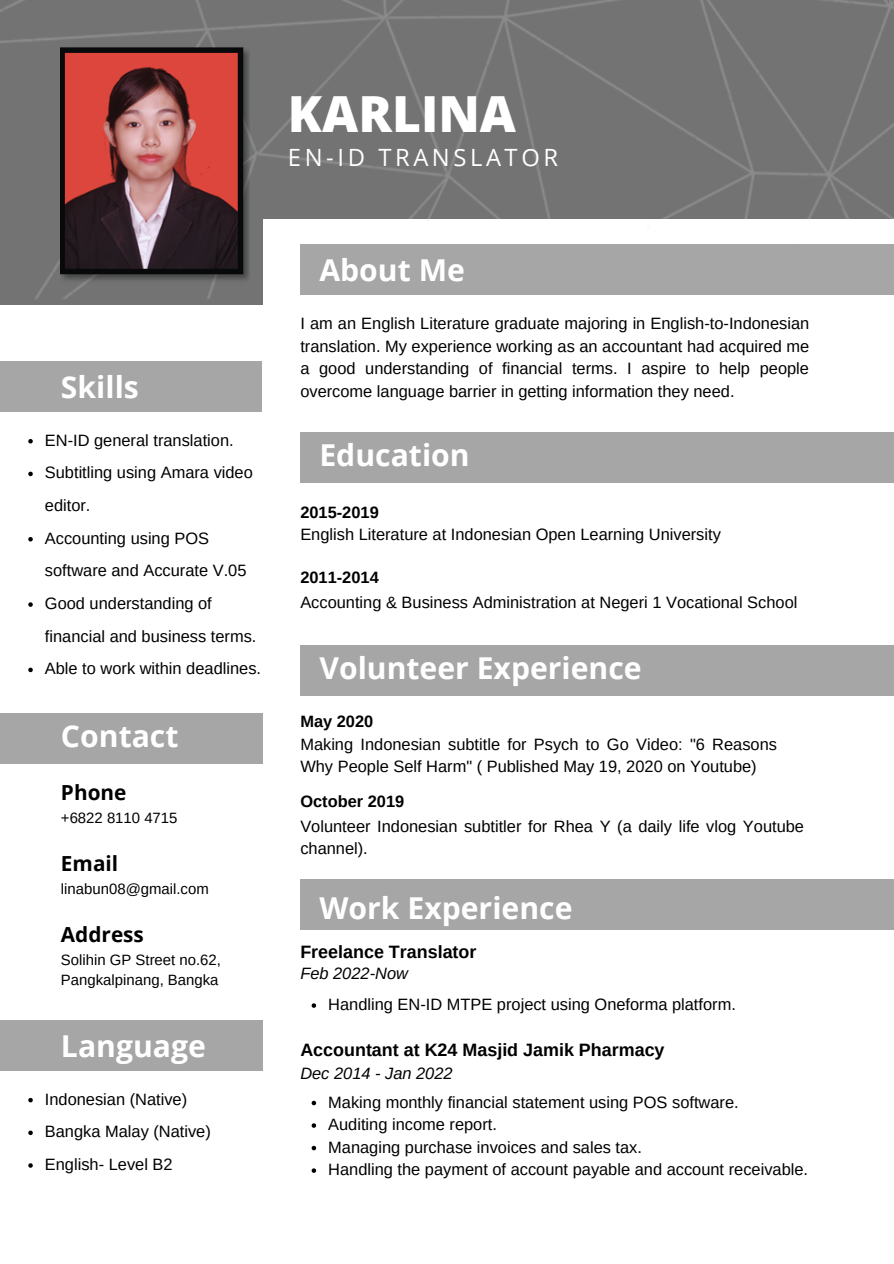
<style>
.page{position:relative;width:894px;height:1264px;background:#fff}
.page>*{position:absolute;margin:0;border:0;box-sizing:border-box;transform-origin:0 0}
.t1{font:800 49.8px "Open Sans";color:#fff}
.t2{font:700 30.15px "Open Sans";color:#fff}
.t3{font:23.7px "Open Sans";letter-spacing:.15em;color:#fff}
.t4{font:700 20.7px "Open Sans";color:#000}
.t5{font:700 17.85px "Arimo";color:#000}
.t6{font:16.35px/32.7px "Arimo";color:#000}
.t7{font:700 16.35px "Arimo";color:#000}
.t8{font:italic 16.35px "Arimo";color:#000}
.t9{font:14.85px/20.2px "Arimo";color:#000}
</style>
<div class="page">
<img style="left:0;top:0;width:893px;height:305px">
<img style="left:61px;top:42px;width:188px;height:245px">
<svg style="left:28px;top:1097px;width:5px;height:5px"></svg>
<svg style="left:28px;top:1130px;width:5px;height:5px"></svg>
<svg style="left:28px;top:1163px;width:5px;height:4px"></svg>
<div style="left:0;top:361px;width:261px;height:50px;background:#a6a6a6"></div>
<div style="left:300px;top:244px;width:593px;height:50px;background:#a6a6a6"></div>
<div style="left:300px;top:432px;width:593px;height:50px;background:#a6a6a6"></div>
<div style="left:300px;top:879px;width:593px;height:50px;background:#a6a6a6"></div>
<div style="left:0;top:713px;width:262px;height:50px;background:#a6a6a6"></div>
<div style="left:0;top:1019px;width:262px;height:51px;background:#a6a6a6"></div>
<svg style="left:28px;top:439px;width:5px;height:4px"></svg>
<svg style="left:28px;top:471px;width:5px;height:5px"></svg>
<svg style="left:28px;top:537px;width:5px;height:4px"></svg>
<svg style="left:28px;top:602px;width:5px;height:5px"></svg>
<svg style="left:28px;top:667px;width:5px;height:5px"></svg>
<svg style="left:311px;top:1003px;width:5px;height:4px"></svg>
<svg style="left:311px;top:1100px;width:5px;height:5px"></svg>
<svg style="left:311px;top:1123px;width:5px;height:4px"></svg>
<svg style="left:311px;top:1145px;width:5px;height:5px"></svg>
<svg style="left:311px;top:1168px;width:5px;height:4px"></svg>
<div style="left:300px;top:645px;width:593px;height:50px;background:#a6a6a6"></div>
<h1 class="t1" style="left:288px;top:79px;width:229px">KARLINA</h1>
<h3 class="t3" style="left:288px;top:140px;width:271px">EN-ID TRANSLATOR</h3>
<h2 class="t2" style="left:61px;top:365px;width:79px">Skills</h2>
<p class="t6" style="left:45px;top:424px;width:217px">EN-ID general translation.<br>Subtitling using Amara video editor.<br>Accounting using POS software and Accurate V.05<br>Good understanding of financial and business terms.<br>Able to work within deadlines.</p>
<h2 class="t2" style="left:61px;top:714px;width:119px">Contact</h2>
<p class="t4" style="left:61px;top:777px;width:67px">Phone</p>
<p class="t9" style="left:61px;top:807px;width:118px">+6822 8110 4715</p>
<p class="t4" style="left:61px;top:849px;width:59px">Email</p>
<p class="t9" style="left:61px;top:878px;width:149px">linabun08@gmail.com</p>
<p class="t4" style="left:61px;top:919px;width:84px">Address</p>
<p class="t9" style="left:61px;top:949px;width:161px">Solihin GP Street no.62,<br>Pangkalpinang, Bangka</p>
<h2 class="t2" style="left:61px;top:1024px;width:146px">Language</h2>
<p class="t6" style="left:45px;top:1082px;width:167px">Indonesian (Native)<br>Bangka Malay (Native)<br>English- Level B2</p>
<h2 class="t2" style="left:319px;top:249px;width:147px">About Me</h2>
<p class="t6" style="left:300px;top:312px;width:510px;line-height:22.5px;text-align:justify">I am an English Literature graduate majoring in English-to-Indonesian translation. My experience working as an accountant had acquired me a good understanding of financial terms. I aspire to help people overcome language barrier in getting information they need.</p>
<h2 class="t2" style="left:319px;top:434px;width:152px">Education</h2>
<p class="t7" style="left:300px;top:503px;width:80px">2015-2019</p>
<p class="t6" style="left:300px;top:518px;width:422px">English Literature at Indonesian Open Learning University</p>
<p class="t7" style="left:300px;top:568px;width:80px">2011-2014</p>
<p class="t6" style="left:300px;top:586px;width:498px">Accounting &amp; Business Administration at Negeri 1 Vocational School</p>
<h2 class="t2" style="left:319px;top:647px;width:324px">Volunteer Experience</h2>
<p class="t7" style="left:300px;top:712px;width:74px">May 2020</p>
<p class="t6" style="left:300px;top:732px;width:478px;line-height:22.5px">Making Indonesian subtitle for Psych to Go Video: "6 Reasons<br>Why People Self Harm" ( Published May 19, 2020 on Youtube)</p>
<p class="t7" style="left:300px;top:791px;width:105px">October 2019</p>
<p class="t6" style="left:300px;top:814px;width:505px;line-height:22.5px">Volunteer Indonesian subtitler for Rhea Y (a daily life vlog Youtube channel).</p>
<h2 class="t2" style="left:319px;top:886px;width:254px">Work Experience</h2>
<p class="t5" style="left:300px;top:941px;width:178px">Freelance Translator</p>
<p class="t8" style="left:300px;top:964px;width:109px">Feb 2022-Now</p>
<p class="t6" style="left:328px;top:988px;width:409px">Handling EN-ID MTPE project using Oneforma platform.</p>
<p class="t5" style="left:300px;top:1039px;width:365px">Accountant at K24 Masjid Jamik Pharmacy</p>
<p class="t8" style="left:300px;top:1063px;width:154px">Dec 2014 - Jan 2022</p>
<p class="t6" style="left:328px;top:1090px;width:481px;line-height:22.5px">Making monthly financial statement using POS software.<br>Auditing income report.<br>Managing purchase invoices and sales tax.<br>Handling the payment of account payable and account receivable.</p>
</div>
